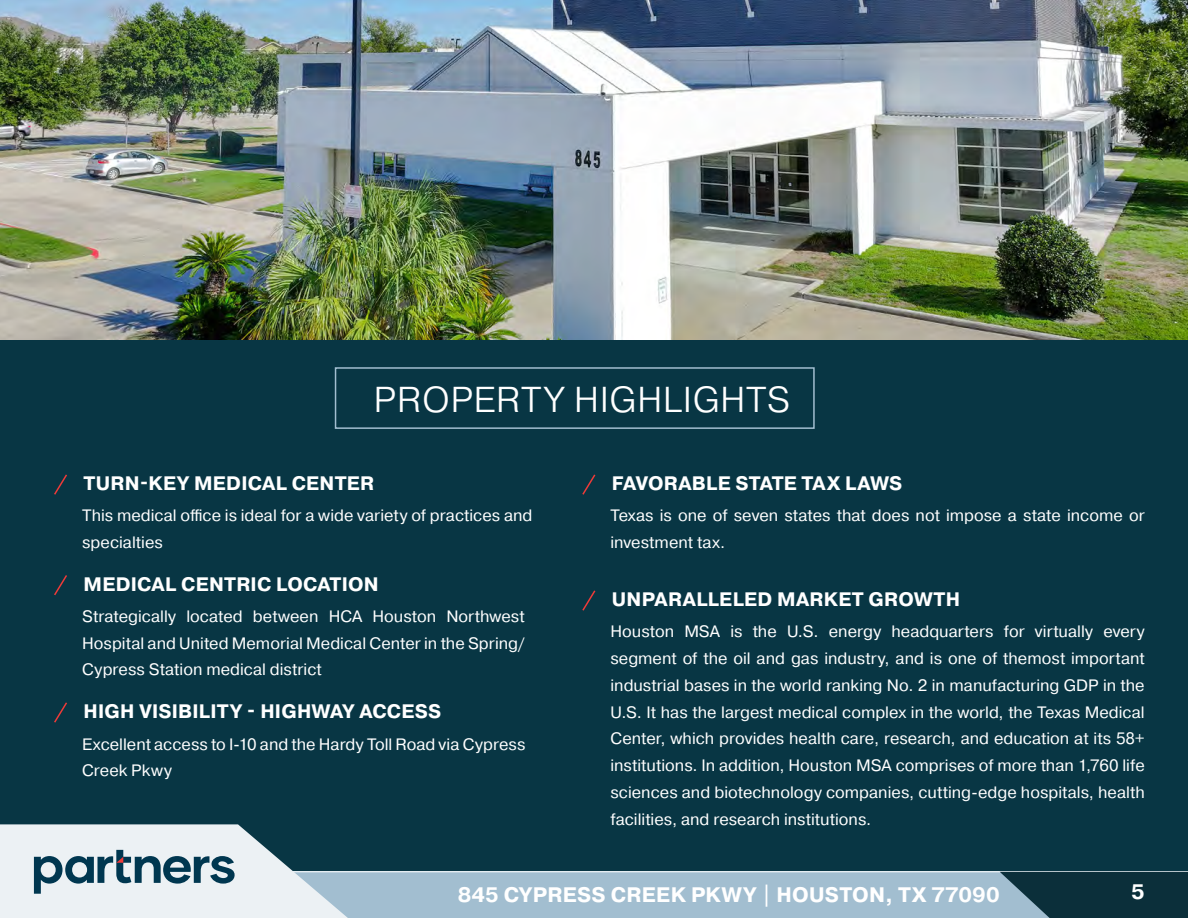
<style>
.page{position:relative;width:1188px;height:918px;background:#fff}
.page>*{position:absolute;margin:0;border:0;box-sizing:border-box;transform-origin:0 0}
.t1{font:300 36px "Pragmatica";letter-spacing:.015em;color:#fff}
.t2{font:700 21px "Pragmatica";letter-spacing:.01em;color:#fff}
.t3{font:700 19.5px "Pragmatica";letter-spacing:.01em;color:#fff}
.t4{font:16.5px/26.8px "Pragmatica";color:#fff}
</style>
<div class="page">
<img style="left:0;top:0;width:1188px;height:340px">
<div style="left:0;top:340px;width:1188px;height:545px;background:#083644"></div>
<svg style="left:54px;top:474px;width:13px;height:21px"></svg>
<svg style="left:54px;top:575px;width:13px;height:21px"></svg>
<svg style="left:54px;top:702px;width:13px;height:21px"></svg>
<div style="left:380px;top:872px;width:620px;height:46px;background:#a2bed0"></div>
<svg style="left:0;top:824px;width:380px;height:94px"></svg>
<svg style="left:1000px;top:872px;width:188px;height:46px"></svg>
<svg style="left:582px;top:474px;width:14px;height:21px"></svg>
<div style="left:335px;top:367px;width:480px;height:62px;border:2px solid #a2bed0"></div>
<svg style="left:582px;top:590px;width:14px;height:21px"></svg>
<h1 class="t1" style="left:374px;top:377px;width:418px">PROPERTY HIGHLIGHTS</h1>
<p class="t3" style="left:84px;top:471px;width:292px">TURN-KEY MEDICAL CENTER</p>
<p class="t4" style="left:82px;top:503px;width:452px">This medical office is ideal for a wide variety of practices and specialties</p>
<p class="t3" style="left:84px;top:571px;width:297px">MEDICAL CENTRIC LOCATION</p>
<p class="t4" style="left:82px;top:603px;width:444px;text-align:justify">Strategically located between HCA Houston Northwest Hospital and United Memorial Medical Center in the Spring/ Cypress Station medical district</p>
<p class="t3" style="left:84px;top:699px;width:359px">HIGH VISIBILITY - HIGHWAY ACCESS</p>
<p class="t4" style="left:82px;top:731px;width:445px">Excellent access to I-10 and the Hardy Toll Road via Cypress<br>Creek Pkwy</p>
<p class="t3" style="left:612px;top:471px;width:292px">FAVORABLE STATE TAX LAWS</p>
<p class="t4" style="left:610px;top:503px;width:536px">Texas is one of seven states that does not impose a state income or investment tax.</p>
<p class="t3" style="left:612px;top:587px;width:350px">UNPARALLELED MARKET GROWTH</p>
<p class="t4" style="left:610px;top:619px;width:536px;text-align:justify">Houston MSA is the U.S. energy headquarters for virtually every segment of the oil and gas industry, and is one of themost important industrial bases in the world ranking No. 2 in manufacturing GDP in the U.S. It has the largest medical complex in the world, the Texas Medical Center, which provides health care, research, and education at its 58+ institutions. In addition, Houston MSA comprises of more than 1,760 life sciences and biotechnology companies, cutting-edge hospitals, health facilities, and research institutions.</p>
<p class="t2" style="left:458px;top:881px;width:544px">845 CYPRESS CREEK PKWY | HOUSTON, TX 77090</p>
<p class="t2" style="left:1131px;top:878px;width:15px">5</p>
</div>
